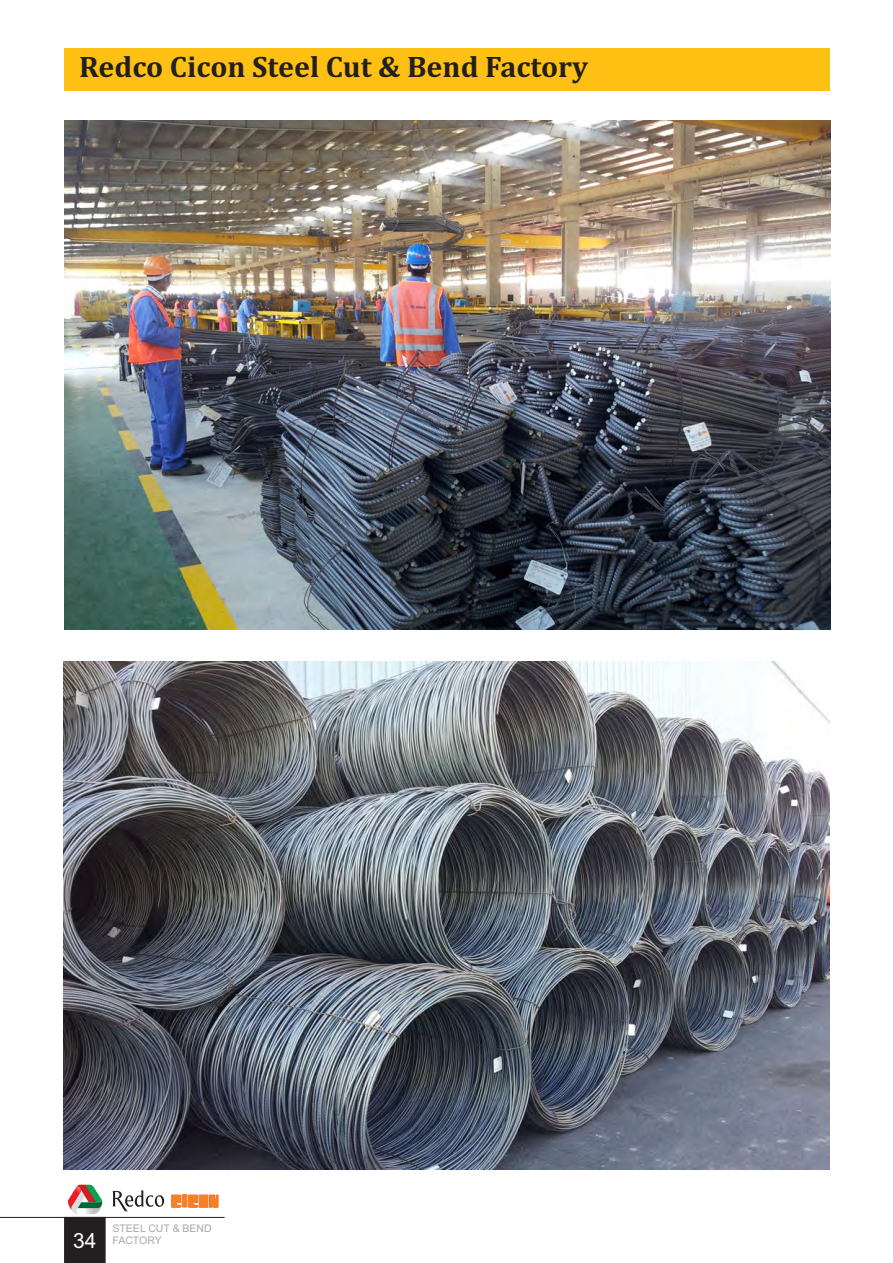
<style>
.page{position:relative;width:893px;height:1263px;background:#fff}
.page>*{position:absolute;margin:0;border:0;box-sizing:border-box;transform-origin:0 0}
.t1{font:700 30px "Cambria";color:#231f20}
.t2{font:700 24px "Cambria";color:#231f20}
.t3{font:21px "Arial";color:#fff}
.t4{font:10.5px/11.7px "Arial";color:#a7a9ac}
</style>
<div class="page">
<div style="left:64px;top:48px;width:766px;height:43px;background:#fec012"></div>
<img style="left:64px;top:661px;width:766px;height:509px">
<img style="left:64px;top:121px;width:767px;height:508px">
<hr style="left:0;top:1217px;width:225px;height:1px;background:#231f20">
<svg style="left:64px;top:1185px;width:42px;height:78px"></svg>
<svg style="left:112px;top:1190px;width:52px;height:21px"></svg>
<svg style="left:189px;top:1195px;width:29px;height:12px"></svg>
<svg style="left:172px;top:1195px;width:8px;height:12px"></svg>
<div style="left:182px;top:1195px;width:5px;height:12px;background:#f5821f"></div>
<p class="t1" style="left:79px;top:54px;width:510px">Redco Cicon Steel Cut &amp; Bend Factory</p>
<p class="t2" style="left:79px;top:59px;width:374px">REDCO STEEL FABRICATION YARD</p>
<p class="t3" style="left:73px;top:1232px;width:25px">34</p>
<p class="t4" style="left:113px;top:1223px;width:101px">STEEL CUT &amp; BEND<br>FACTORY</p>
</div>
